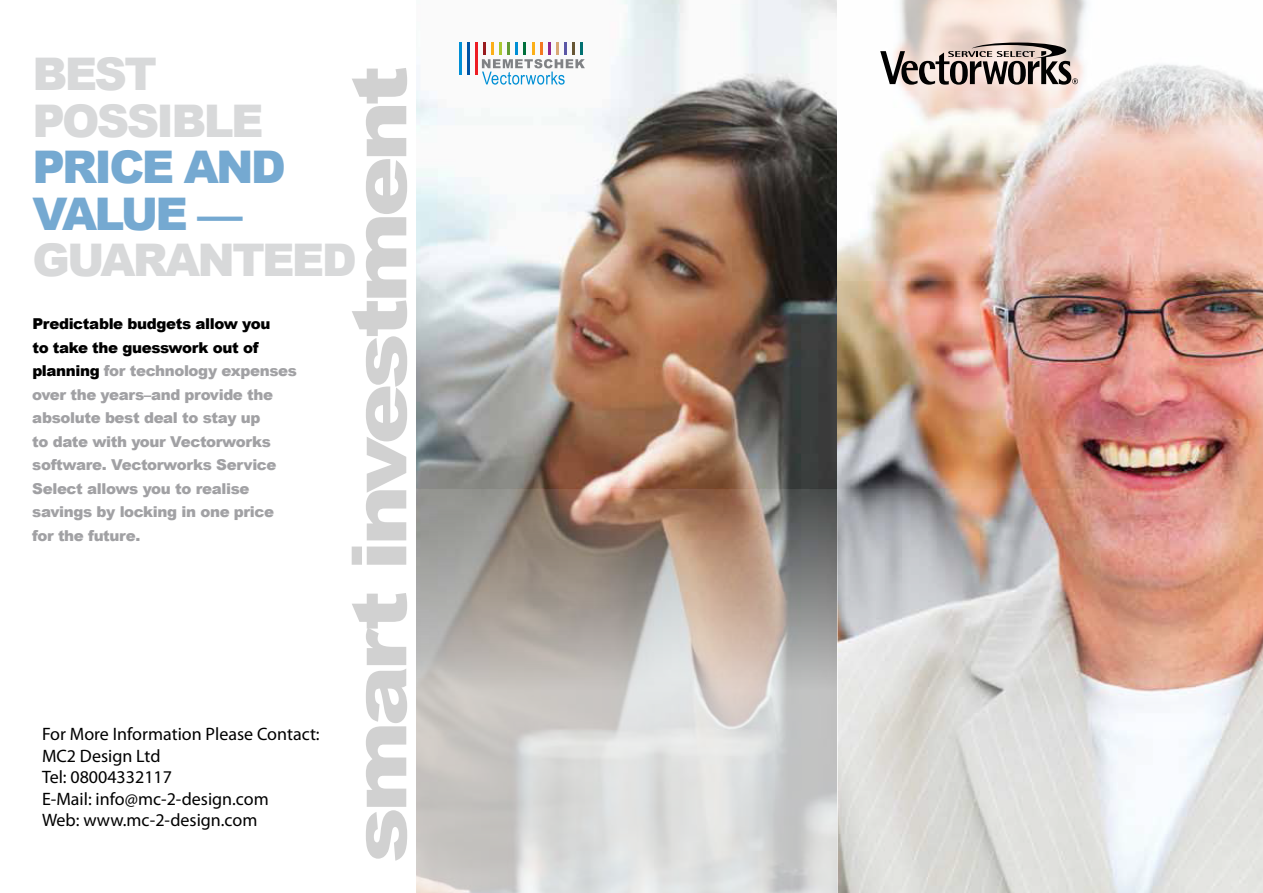
<style>
.page{position:relative;width:1263px;height:893px;background:#fff}
.page>*{position:absolute;margin:0;border:0;box-sizing:border-box;transform-origin:0 0}
.t1{font:900 76.2px "Arial";letter-spacing:-.06em;color:#d1d1d1;scale:1.2 1}
.t2{font:900 45px/46.5px "Arial";letter-spacing:-.06em;color:#d8d9da}
.t3{font:900 45px/46.5px "Arial";letter-spacing:-.06em;color:#75a9d1}
.t4{font:18px/21.6px "Myriad Pro";color:#000}
.t5{font:900 15px/23.5px "Arial";letter-spacing:-.025em;color:#a1a1a4}
.s1{color:#000}
</style>
<div class="page">
<img style="left:417px;top:0;width:846px;height:489px">
<hr style="left:467px;top:43px;width:3px;height:32px;background:#0054a6">
<hr style="left:475px;top:43px;width:3px;height:32px;background:#ed1d24">
<hr style="left:459px;top:43px;width:3px;height:32px;background:#008fd5">
<svg style="left:482px;top:43px;width:103px;height:42px"></svg>
<svg style="left:417px;top:489px;width:421px;height:404px;background:#bfb8b3"></svg>
<svg style="left:838px;top:489px;width:425px;height:404px;background:#d9cac4"></svg>
<svg style="left:838px;top:0;width:425px;height:281px"></svg>
<svg style="left:880px;top:43px;width:198px;height:42px;background:#9d928d"></svg>
<h2 class="t2" style="left:32px;top:50px;width:233px">BEST<br>POSSIBLE</h2>
<h2 class="t3" style="left:32px;top:143px;width:255px">PRICE AND<br>VALUE —</h2>
<h2 class="t2" style="left:32px;top:236px;width:326px">GUARANTEED</h2>
<h1 class="t1" style="left:324px;top:863px;width:666px;rotate:-90deg">smart investment</h1>
<p class="t5" style="left:32px;top:312px;width:266px"><span class="s1">Predictable budgets allow you<br>to take the guesswork out of planning</span> for technology expenses over the years–and provide the absolute best deal to stay up<br>to date with your Vectorworks software. Vectorworks Service<br>Select allows you to realise savings by locking in one price for the future.</p>
<p class="t4" style="left:42px;top:723px;width:279px">For More Information Please Contact:<br>MC2 Design Ltd<br>Tel: 08004332117<br>E-Mail: info@mc-2-design.com<br>Web: www.mc-2-design.com</p>
</div>
